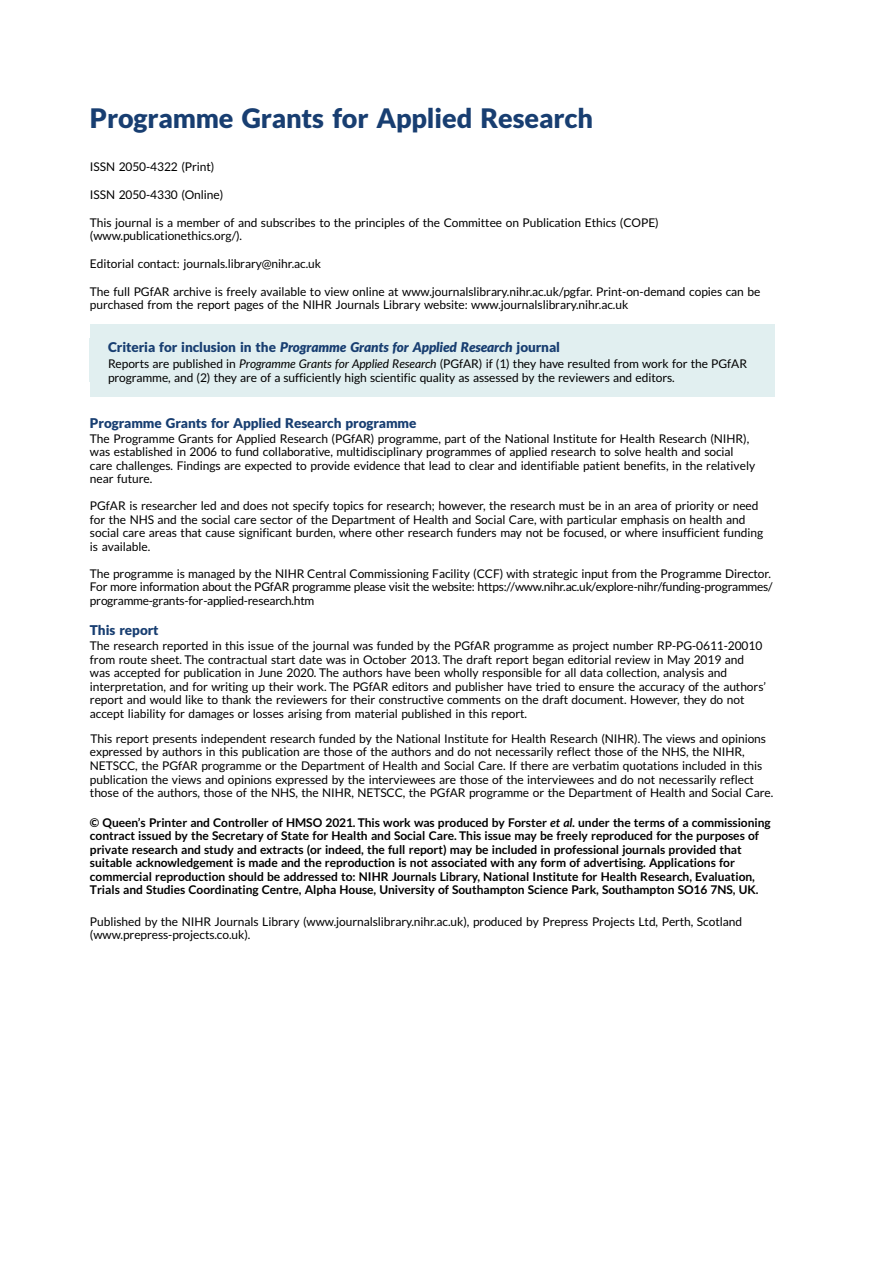
<style>
.page{position:relative;width:893px;height:1263px;background:#fff}
.page>*{position:absolute;margin:0;border:0;box-sizing:border-box;transform-origin:0 0}
.t1{font:27px "Adv T Tfac 587 ca.B";color:#183e71}
.t2{font:13.5px "Adv T Tdc 76 ebec.BI";color:#183e71}
.t3{font:13.5px "Adv T Tfac 587 ca.B";color:#183e71}
.t4{font:12px/13.5px "Adv T Ta 9 c 1 b 374";color:#000}
.t5{font:12px/13.5px "Adv TT6071803 a.B";color:#000}
.s1{font-family:"Adv T Tfac 587 ca.B"}
.s2{font-family:"Adv T Teb 5 f 0 e 55.I"}
.s3{font-style:inherit}
.s4{font-family:"Adv TT9 c 438 aa 4.BI"}
</style>
<div class="page">
<div style="left:90px;top:324px;width:684px;height:72px;background:#e1eff0"></div>
<h1 class="t1" style="left:90px;top:108px;width:504px">Programme Grants for Applied Research</h1>
<p class="t4" style="left:90px;top:161px;width:126px">ISSN 2050-4322 (Print)</p>
<p class="t4" style="left:90px;top:189px;width:135px">ISSN 2050-4330 (Online)</p>
<p class="t4" style="left:90px;top:217px;width:570px">This journal is a member of and subscribes to the principles of the Committee on Publication Ethics (COPE) (www.publicationethics.org/).</p>
<p class="t4" style="left:90px;top:258px;width:233px">Editorial contact: journals.library@nihr.ac.uk</p>
<p class="t4" style="left:90px;top:286px;width:672px">The full PGfAR archive is freely available to view online at www.journalslibrary.nihr.ac.uk/pgfar. Print-on-demand copies can be purchased from the report pages of the NIHR Journals Library website: www.journalslibrary.nihr.ac.uk</p>
<p class="t2" style="left:108px;top:342px;width:453px"><span class="s1">Criteria for inclusion in the</span> Programme Grants for Applied Research <span class="s1">journal</span></p>
<p class="t4" style="left:108px;top:358px;width:640px">Reports are published in <span class="s2">Programme Grants for Applied Research</span> (PGfAR) if (1) they have resulted from work for the PGfAR programme, and (2) they are of a sufficiently high scientific quality as assessed by the reviewers and editors.</p>
<p class="t3" style="left:90px;top:417px;width:328px">Programme Grants for Applied Research programme</p>
<p class="t4" style="left:90px;top:432px;width:667px">The Programme Grants for Applied Research (PGfAR) programme, part of the National Institute for Health Research (NIHR), was established in 2006 to fund collaborative, multidisciplinary programmes of applied research to solve health and social care challenges. Findings are expected to provide evidence that lead to clear and identifiable patient benefits, in the relatively near future.</p>
<p class="t4" style="left:90px;top:500px;width:675px">PGfAR is researcher led and does not specify topics for research; however, the research must be in an area of priority or need for the NHS and the social care sector of the Department of Health and Social Care, with particular emphasis on health and social care areas that cause significant burden, where other research funders may not be focused, or where insufficient funding is available.</p>
<p class="t4" style="left:90px;top:567px;width:684px">The programme is managed by the NIHR Central Commissioning Facility (CCF) with strategic input from the Programme Director.<br>For more information about the PGfAR programme please visit the website: https://www.nihr.ac.uk/explore-nihr/funding-programmes/ programme-grants-for-applied-research.htm</p>
<p class="t3" style="left:90px;top:625px;width:70px">This report</p>
<p class="t4" style="left:90px;top:640px;width:677px">The research reported in this issue of the journal was funded by the PGfAR programme as project number RP-PG-0611-20010 from route sheet. The contractual start date was in October 2013. The draft report began editorial review in May 2019 and was accepted for publication in June 2020. The authors have been wholly responsible for all data collection, analysis and interpretation, and for writing up their work. The PGfAR editors and publisher have tried to ensure the accuracy of the authors<span class="s3">’ </span>report and would like to thank the reviewers for their constructive comments on the draft document. However, they do not accept liability for damages or losses arising from material published in this report.</p>
<p class="t4" style="left:90px;top:733px;width:685px">This report presents independent research funded by the National Institute for Health Research (NIHR). The views and opinions expressed by authors in this publication are those of the authors and do not necessarily reflect those of the NHS, the NIHR, NETSCC, the PGfAR programme or the Department of Health and Social Care. If there are verbatim quotations included in this publication the views and opinions expressed by the interviewees are those of the interviewees and do not necessarily reflect those of the authors, those of the NHS, the NIHR, NETSCC, the PGfAR programme or the Department of Health and Social Care.</p>
<p class="t5" style="left:90px;top:816px;width:682px">© Queen<span class="s3">’</span>s Printer and Controller of HMSO 2021. This work was produced by Forster <span class="s4">et al.</span> under the terms of a commissioning contract issued by the Secretary of State for Health and Social Care. This issue may be freely reproduced for the purposes of private research and study and extracts (or indeed, the full report) may be included in professional journals provided that suitable acknowledgement is made and the reproduction is not associated with any form of advertising. Applications for commercial reproduction should be addressed to: NIHR Journals Library, National Institute for Health Research, Evaluation, Trials and Studies Coordinating Centre, Alpha House, University of Southampton Science Park, Southampton SO16 7NS, UK.</p>
<p class="t4" style="left:90px;top:915px;width:653px">Published by the NIHR Journals Library (www.journalslibrary.nihr.ac.uk), produced by Prepress Projects Ltd, Perth, Scotland (www.prepress-projects.co.uk).</p>
</div>
